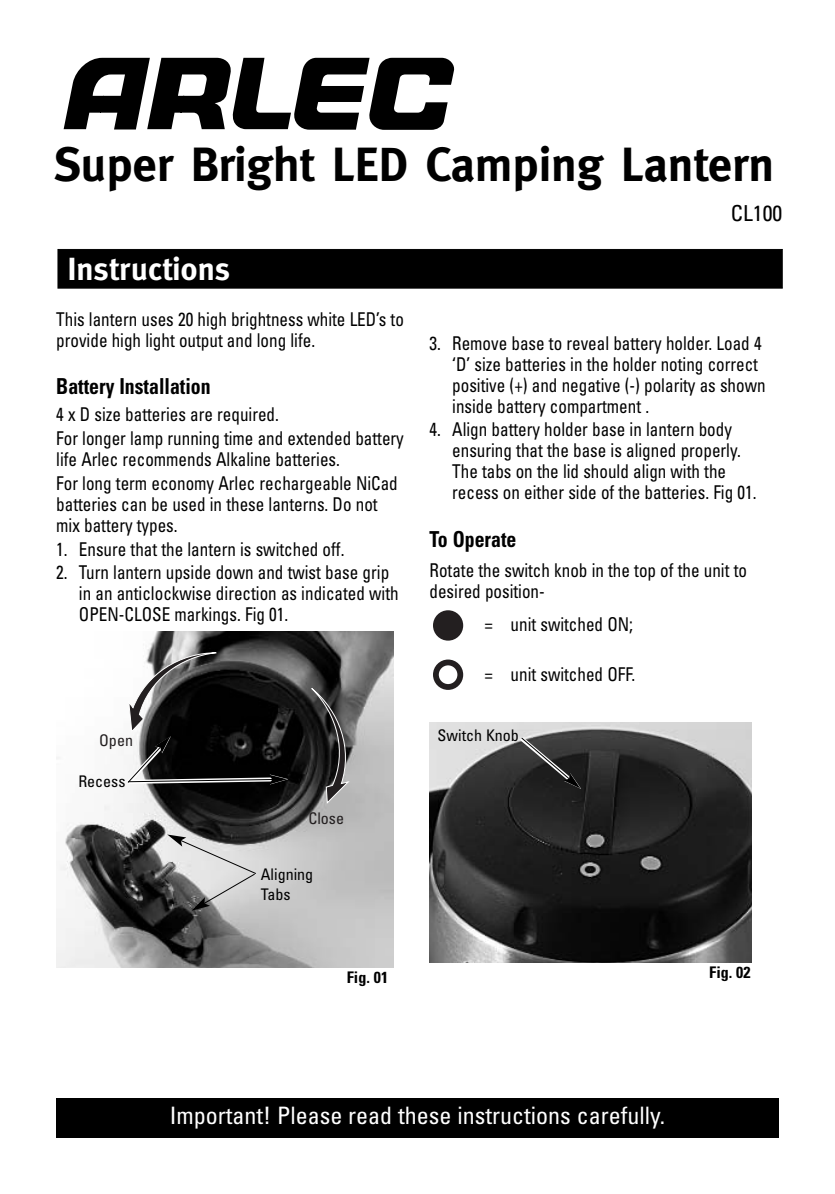
<style>
.page{position:relative;width:835px;height:1194px;background:#fff}
.page>*{position:absolute;margin:0;border:0;box-sizing:border-box;transform-origin:0 0}
.t1{font:700 48px "Meta";color:#000}
.t2{font:700 32px "Meta";letter-spacing:.01em;color:#fff}
.t3{font:condensed 24px "Univers";color:#fff}
.t4{font:700 condensed 22px "Univers";color:#000;scale:.9 1}
.t5{font:condensed 22px "Univers";color:#000}
.t6{font:condensed 19px/21px "Univers";color:#000;scale:.9 1}
.t7{font:condensed 16px/19.2px "Univers";color:#000}
.t8{font:700 condensed 16px "Univers";color:#000}
.t9{font:condensed 16px "Univers";color:#231f20}
</style>
<div class="page">
<div style="left:58px;top:250px;width:723px;height:38px;background:#000"></div>
<div style="left:57px;top:249px;width:725px;height:40px;border:1px solid #000"></div>
<div style="left:56px;top:1098px;width:722px;height:40px;background:#000"></div>
<svg style="left:64px;top:58px;width:391px;height:72px"></svg>
<img style="left:429px;top:722px;width:322px;height:240px">
<svg style="left:515px;top:733px;width:66px;height:56px;background:#3e3e3e"></svg>
<svg style="left:433px;top:660px;width:31px;height:30px"></svg>
<div style="left:433px;top:659px;width:30px;height:31px;border:6px solid #231f20;border-radius:50%"></div>
<svg style="left:433px;top:623px;width:31px;height:18px"></svg>
<div style="left:435px;top:613px;width:25px;height:24px;background:#231f20;border-radius:50%"></div>
<div style="left:433px;top:610px;width:30px;height:30px;border:6px solid #231f20;border-radius:50%"></div>
<img style="left:56px;top:631px;width:337px;height:336px">
<svg style="left:311px;top:686px;width:41px;height:119px;background:#494949"></svg>
<svg style="left:167px;top:834px;width:90px;height:76px;background:#afafaf"></svg>
<svg style="left:123px;top:652px;width:165px;height:136px;background:#404040"></svg>
<h1 class="t1" style="left:54px;top:141px;width:721px">Super Bright LED Camping Lantern</h1>
<h2 class="t2" style="left:67px;top:253px;width:164px">Instructions</h2>
<p class="t6" style="left:56px;top:310px;width:387px">This lantern uses 20 high brightness white LED’s to provide high light output and long life.</p>
<p class="t4" style="left:56px;top:378px;width:173px">Battery Installation</p>
<p class="t6" style="left:56px;top:404px;width:387px;line-height:23.8px">4 x D size batteries are required.<br>For longer lamp running time and extended battery</p>
<p class="t6" style="left:56px;top:449px;width:381px;line-height:23.8px">life Arlec recommends Alkaline batteries.<br>For long term economy Arlec rechargeable NiCad</p>
<p class="t6" style="left:56px;top:495px;width:358px">batteries can be used in these lanterns. Do not mix battery types.</p>
<p class="t6" style="left:56px;top:540px;width:321px">1. Ensure that the lantern is switched off.</p>
<p class="t6" style="left:79px;top:564px;width:356px;text-indent:-23px">2. Turn lantern upside down and twist base grip in an anticlockwise direction as indicated with<br>OPEN-CLOSE markings. Fig 01.</p>
<p class="t9" style="left:99px;top:734px;width:35px">Open</p>
<p class="t7" style="left:78px;top:773px;width:49px">Recess</p>
<p class="t9" style="left:308px;top:812px;width:37px">Close</p>
<p class="t7" style="left:261px;top:866px;width:54px">Aligning<br>Tabs</p>
<p class="t5" style="left:730px;top:205px;width:53px">CL100</p>
<p class="t6" style="left:452px;top:334px;width:349px;text-indent:-23px">3. Remove base to reveal battery holder. Load 4 ‘D’ size batteries in the holder noting correct positive (+) and negative (-) polarity as shown inside battery compartment .</p>
<p class="t6" style="left:452px;top:421px;width:339px;text-indent:-23px">4. Align battery holder base in lantern body ensuring that the base is aligned properly.<br>The tabs on the lid should align with the recess on either side of the batteries. Fig 01.</p>
<p class="t4" style="left:429px;top:531px;width:98px">To Operate</p>
<p class="t6" style="left:429px;top:561px;width:354px">Rotate the switch knob in the top of the unit to desired position-</p>
<p class="t6" style="left:484px;top:616px;width:166px">= unit switched ON;</p>
<p class="t6" style="left:484px;top:665px;width:169px">= unit switched OFF.</p>
<p class="t7" style="left:437px;top:727px;width:83px">Switch Knob</p>
<p class="t8" style="left:347px;top:971px;width:43px">Fig. 01</p>
<p class="t8" style="left:709px;top:966px;width:43px">Fig. 02</p>
<p class="t3" style="left:170px;top:1106px;width:496px">Important! Please read these instructions carefully.</p>
</div>
